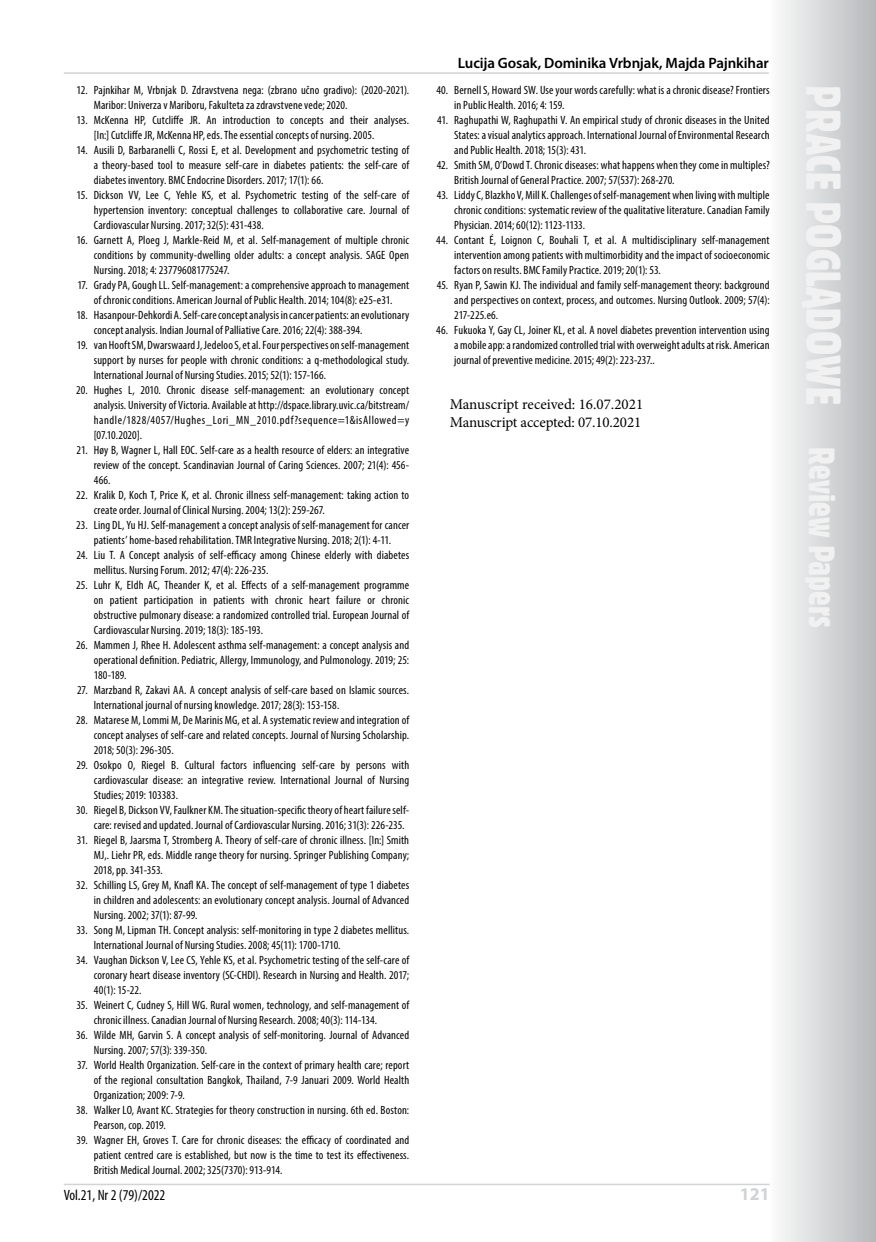
<style>
.page{position:relative;width:876px;height:1242px;background:#fff}
.page>*{position:absolute;margin:0;border:0;box-sizing:border-box;transform-origin:0 0}
.t1{font:48px "Gothic 821 Condensed BT";color:#f1f1f2}
.t2{font:700 18px "Myriad Pro";color:#d1d3d4}
.t3{font:15px/18px "Minion Pro";letter-spacing:-.01em;color:#000}
.t4{font:600 15px "Myriad Pro";letter-spacing:-.01em;color:#000}
.t5{font:condensed 15px "Myriad Pro";color:#000}
.t6{font:condensed 12px/15px "Myriad Pro";letter-spacing:.01em;color:#000;text-align:justify}
.s1{font-size:36px}
</style>
<div class="page">
<svg style="left:780px;top:0;width:96px;height:1242px;background:#d4d6d7"></svg>
<hr style="left:64px;top:1183px;width:706px;height:2px;background:#d1d3d4">
<hr style="left:64px;top:72px;width:705px;height:2px;background:#d1d3d4">
<svg style="left:802px;top:300px;width:7px;height:8px"></svg>
<svg style="left:827px;top:111px;width:4px;height:8px"></svg>
<p class="t6" style="left:94px;top:82px;width:317px;text-indent:-17px">12. Pajnkihar M, Vrbnjak D. Zdravstvena nega: (zbrano učno gradivo): (2020-2021).<br>Maribor: Univerza v Mariboru, Fakulteta za zdravstvene vede; 2020.</p>
<p class="t6" style="left:94px;top:112px;width:317px;text-indent:-17px">13. McKenna HP, Cutcliffe JR. An introduction to concepts and their analyses. [In:] Cutcliffe JR, McKenna HP, eds. The essential concepts of nursing. 2005.</p>
<p class="t6" style="left:94px;top:142px;width:317px;text-indent:-17px">14. Ausili D, Barbaranelli C, Rossi E, et al. Development and psychometric testing of a theory-based tool to measure self-care in diabetes patients: the self-care of diabetes inventory. BMC Endocrine Disorders. 2017; 17(1): 66.</p>
<p class="t6" style="left:94px;top:187px;width:317px;text-indent:-17px">15. Dickson VV, Lee C, Yehle KS, et al. Psychometric testing of the self-care of hypertension inventory: conceptual challenges to collaborative care. Journal of Cardiovascular Nursing. 2017; 32(5): 431-438.</p>
<p class="t6" style="left:94px;top:232px;width:317px;text-indent:-17px">16. Garnett A, Ploeg J, Markle-Reid M, et al. Self-management of multiple chronic conditions by community-dwelling older adults: a concept analysis. SAGE Open Nursing. 2018; 4: 237796081775247.</p>
<p class="t6" style="left:77px;top:277px;width:333px;text-align:center">17. Grady PA, Gough LL. Self-management: a comprehensive approach to management of chronic conditions. American Journal of Public Health. 2014; 104(8): e25-e31.</p>
<p class="t6" style="left:94px;top:307px;width:317px;text-indent:-17px">18. Hasanpour-Dehkordi A. Self-care concept analysis in cancer patients: an evolutionary concept analysis. Indian Journal of Palliative Care. 2016; 22(4): 388-394.</p>
<p class="t6" style="left:94px;top:337px;width:317px;text-indent:-17px">19. van Hooft SM, Dwarswaard J, Jedeloo S, et al. Four perspectives on self-management support by nurses for people with chronic conditions: a q-methodological study.<br>International Journal of Nursing Studies. 2015; 52(1): 157-166.</p>
<p class="t6" style="left:94px;top:382px;width:317px;text-indent:-18px">20. Hughes L, 2010. Chronic disease self-management: an evolutionary concept analysis. University of Victoria. Available at http://dspace.library.uvic.ca/bitstream/ handle/1828/4057/Hughes_Lori_MN_2010.pdf?sequence=1&amp;isAllowed=y [07.10.2020].</p>
<p class="t6" style="left:94px;top:442px;width:317px;text-indent:-17px">21. Høy B, Wagner L, Hall EOC. Self-care as a health resource of elders: an integrative review of the concept. Scandinavian Journal of Caring Sciences. 2007; 21(4): 456- 466.</p>
<p class="t6" style="left:94px;top:487px;width:317px;text-indent:-18px">22. Kralik D, Koch T, Price K, et al. Chronic illness self-management: taking action to create order. Journal of Clinical Nursing. 2004; 13(2): 259-267.</p>
<p class="t6" style="left:76px;top:517px;width:335px;text-align:center">23. Ling DL, Yu HJ. Self-management a concept analysis of self-management for cancer patients’ home-based rehabilitation. TMR Integrative Nursing. 2018; 2(1): 4-11.</p>
<p class="t6" style="left:94px;top:547px;width:317px;text-indent:-17px">24. Liu T. A Concept analysis of self-efficacy among Chinese elderly with diabetes mellitus. Nursing Forum. 2012; 47(4): 226-235.</p>
<p class="t6" style="left:94px;top:577px;width:317px;text-indent:-18px">25. Luhr K, Eldh AC, Theander K, et al. Effects of a self-management programme on patient participation in patients with chronic heart failure or chronic obstructive pulmonary disease: a randomized controlled trial. European Journal of Cardiovascular Nursing. 2019; 18(3): 185-193.</p>
<p class="t6" style="left:94px;top:637px;width:317px;text-indent:-18px">26. Mammen J, Rhee H. Adolescent asthma self-management: a concept analysis and operational definition. Pediatric, Allergy, Immunology, and Pulmonology. 2019; 25:<br>180-189.</p>
<p class="t6" style="left:94px;top:682px;width:317px;text-indent:-17px">27. Marzband R, Zakavi AA. A concept analysis of self-care based on Islamic sources.<br>International journal of nursing knowledge. 2017; 28(3): 153-158.</p>
<p class="t6" style="left:94px;top:712px;width:317px;text-indent:-18px">28. Matarese M, Lommi M, De Marinis MG, et al. A systematic review and integration of concept analyses of self‐care and related concepts. Journal of Nursing Scholarship.<br>2018; 50(3): 296-305.</p>
<p class="t6" style="left:94px;top:757px;width:317px;text-indent:-17px">29. Osokpo O, Riegel B. Cultural factors influencing self-care by persons with cardiovascular disease: an integrative review. International Journal of Nursing Studies; 2019: 103383.</p>
<p class="t6" style="left:94px;top:802px;width:317px;text-indent:-18px">30. Riegel B, Dickson VV, Faulkner KM. The situation-specific theory of heart failure self&shy;care: revised and updated. Journal of Cardiovascular Nursing. 2016; 31(3): 226-235.</p>
<p class="t6" style="left:94px;top:832px;width:317px;text-indent:-17px">31. Riegel B, Jaarsma T, Stromberg A. Theory of self-care of chronic illness. [In:] Smith MJ,. Liehr PR, eds. Middle range theory for nursing. Springer Publishing Company; 2018, pp. 341-353.</p>
<p class="t6" style="left:94px;top:877px;width:317px;text-indent:-17px">32. Schilling LS, Grey M, Knafl KA. The concept of self-management of type 1 diabetes in children and adolescents: an evolutionary concept analysis. Journal of Advanced Nursing. 2002; 37(1): 87-99.</p>
<p class="t6" style="left:94px;top:922px;width:317px;text-indent:-17px">33. Song M, Lipman TH. Concept analysis: self-monitoring in type 2 diabetes mellitus.<br>International Journal of Nursing Studies. 2008; 45(11): 1700-1710.</p>
<p class="t6" style="left:94px;top:952px;width:317px;text-indent:-18px">34. Vaughan Dickson V, Lee CS, Yehle KS, et al. Psychometric testing of the self-care of coronary heart disease inventory (SC-CHDI). Research in Nursing and Health. 2017; 40(1): 15-22.</p>
<p class="t6" style="left:94px;top:997px;width:317px;text-indent:-17px">35. Weinert C, Cudney S, Hill WG. Rural women, technology, and self-management of chronic illness. Canadian Journal of Nursing Research. 2008; 40(3): 114-134.</p>
<p class="t6" style="left:94px;top:1027px;width:317px;text-indent:-18px">36. Wilde MH, Garvin S. A concept analysis of self-monitoring. Journal of Advanced<br>Nursing. 2007; 57(3): 339-350.</p>
<p class="t6" style="left:94px;top:1057px;width:317px;text-indent:-17px">37. World Health Organization. Self-care in the context of primary health care; report of the regional consultation Bangkok, Thailand, 7-9 Januari 2009. World Health Organization; 2009: 7-9.</p>
<p class="t6" style="left:94px;top:1102px;width:317px;text-indent:-18px">38. Walker LO, Avant KC. Strategies for theory construction in nursing. 6th ed. Boston:<br>Pearson, cop. 2019.</p>
<p class="t6" style="left:94px;top:1132px;width:317px;text-indent:-17px">39. Wagner EH, Groves T. Care for chronic diseases: the efficacy of coordinated and patient centred care is established, but now is the time to test its effectiveness.<br>British Medical Journal. 2002; 325(7370): 913-914.</p>
<p class="t4" style="left:458px;top:53px;width:313px">Lucija Gosak, Dominika Vrbnjak, Majda Pajnkihar</p>
<p class="t6" style="left:454px;top:82px;width:317px;text-indent:-18px">40. Bernell S, Howard SW. Use your words carefully: what is a chronic disease? Frontiers in Public Health. 2016; 4: 159.</p>
<p class="t6" style="left:454px;top:112px;width:317px;text-indent:-17px">41. Raghupathi W, Raghupathi V. An empirical study of chronic diseases in the United States: a visual analytics approach. International Journal of Environmental Research and Public Health. 2018; 15(3): 431.</p>
<p class="t6" style="left:454px;top:157px;width:317px;text-indent:-18px">42. Smith SM, O’Dowd T. Chronic diseases: what happens when they come in multiples?<br>British Journal of General Practice. 2007; 57(537): 268-270.</p>
<p class="t6" style="left:454px;top:187px;width:317px;text-indent:-17px">43. Liddy C, Blazkho V, Mill K. Challenges of self-management when living with multiple chronic conditions: systematic review of the qualitative literature. Canadian Family Physician. 2014; 60(12): 1123-1133.</p>
<p class="t6" style="left:454px;top:232px;width:317px;text-indent:-18px">44. Contant É, Loignon C, Bouhali T, et al. A multidisciplinary self-management intervention among patients with multimorbidity and the impact of socioeconomic factors on results. BMC Family Practice. 2019; 20(1): 53.</p>
<p class="t6" style="left:454px;top:277px;width:317px;text-indent:-17px">45. Ryan P, Sawin KJ. The individual and family self-management theory: background and perspectives on context, process, and outcomes. Nursing Outlook. 2009; 57(4):<br>217-225.e6.</p>
<p class="t6" style="left:454px;top:322px;width:317px;text-indent:-18px">46. Fukuoka Y, Gay CL, Joiner KL, et al. A novel diabetes prevention intervention using a mobile app: a randomized controlled trial with overweight adults at risk. American journal of preventive medicine. 2015; 49(2): 223-237..</p>
<p class="t3" style="left:450px;top:395px;width:195px">Manuscript received: 16.07.2021<br>Manuscript accepted: 07.10.2021</p>
<p class="t5" style="left:64px;top:1186px;width:103px">Vol.21, Nr 2 (79)/2022</p>
<h2 class="t2" style="left:740px;top:1182px;width:31px">121</h2>
<h1 class="t1" style="left:852px;top:85px;width:544px;rotate:90deg">PRACE POGLADOWE <span class="s1">Review Papers</span></h1>
</div>
